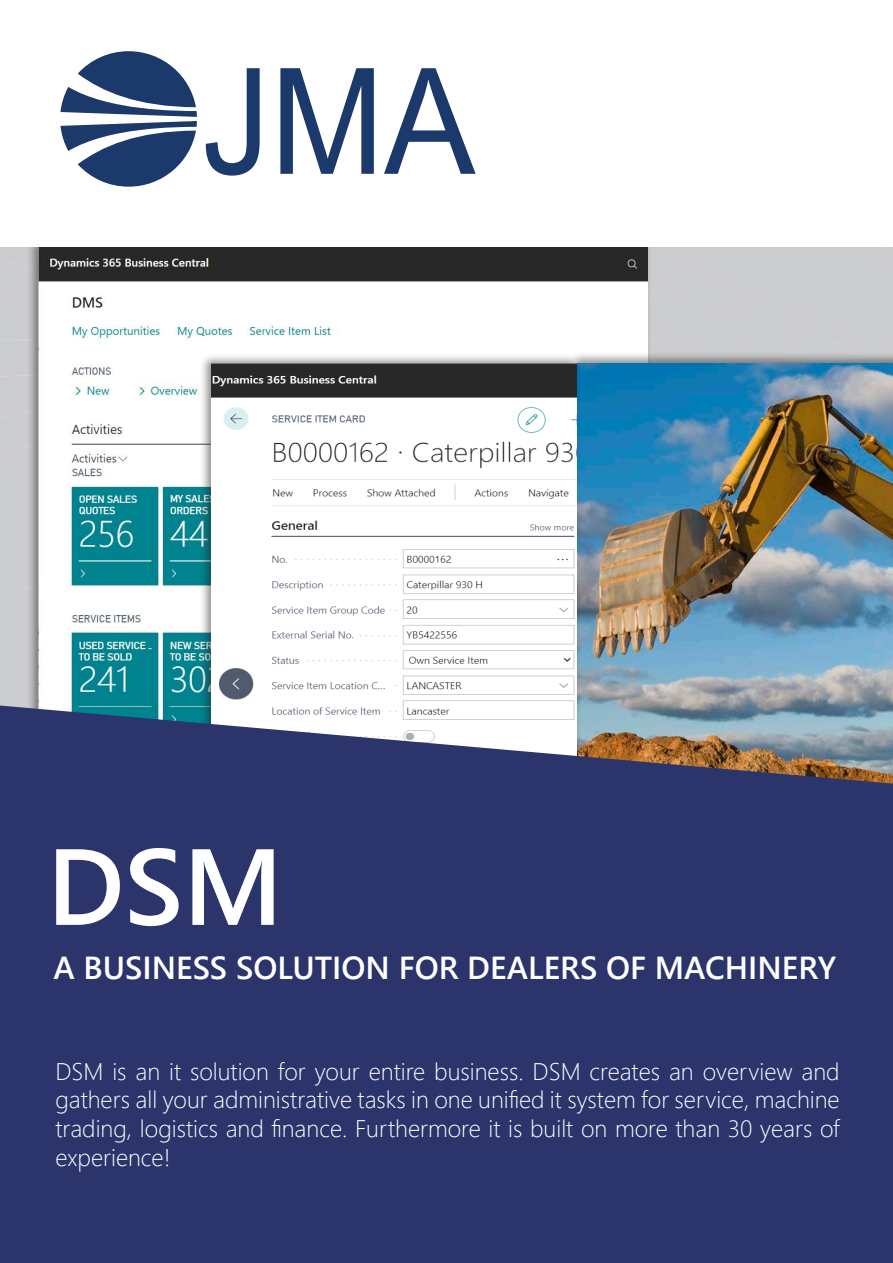
<style>
.page{position:relative;width:893px;height:1263px;background:#fff}
.page>*{position:absolute;margin:0;border:0;box-sizing:border-box;transform-origin:0 0}
.t1{font:147.45px "Arial";color:#1c396c;scale:.93 1}
.t2{font:600 108px "Segoe UI";color:#fff}
.t3{font:600 31.8px "Segoe UI";color:#fff}
.t4{font:300 24px/28.8px "Segoe UI";color:#fff;text-align:justify}
</style>
<div class="page">
<img style="left:38px;top:247px;width:610px;height:458px">
<svg style="left:60px;top:51px;width:137px;height:136px"></svg>
<div style="left:568px;top:351px;width:325px;height:451px;background:#231f20;opacity:.5"></div>
<img style="left:581px;top:364px;width:312px;height:341px">
<div style="left:200px;top:353px;width:381px;height:432px;background:#231f20;opacity:.5"></div>
<img style="left:211px;top:364px;width:365px;height:341px">
<svg style="left:0;top:705px;width:893px;height:558px;background:#343d6f"></svg>
<p class="t1" style="left:202px;top:25px;width:296px">JMA</p>
<p class="t2" style="left:47px;top:800px;width:237px">DSM</p>
<p class="t3" style="left:54px;top:942px;width:784px">A BUSINESS SOLUTION FOR DEALERS OF MACHINERY</p>
<p class="t4" style="left:55px;top:1055px;width:786px">DSM is an it solution for your entire business. DSM creates an overview and gathers all your administrative tasks in one unified it system for service, machine trading, logistics and finance. Furthermore it is built on more than 30 years of experience!</p>
</div>
